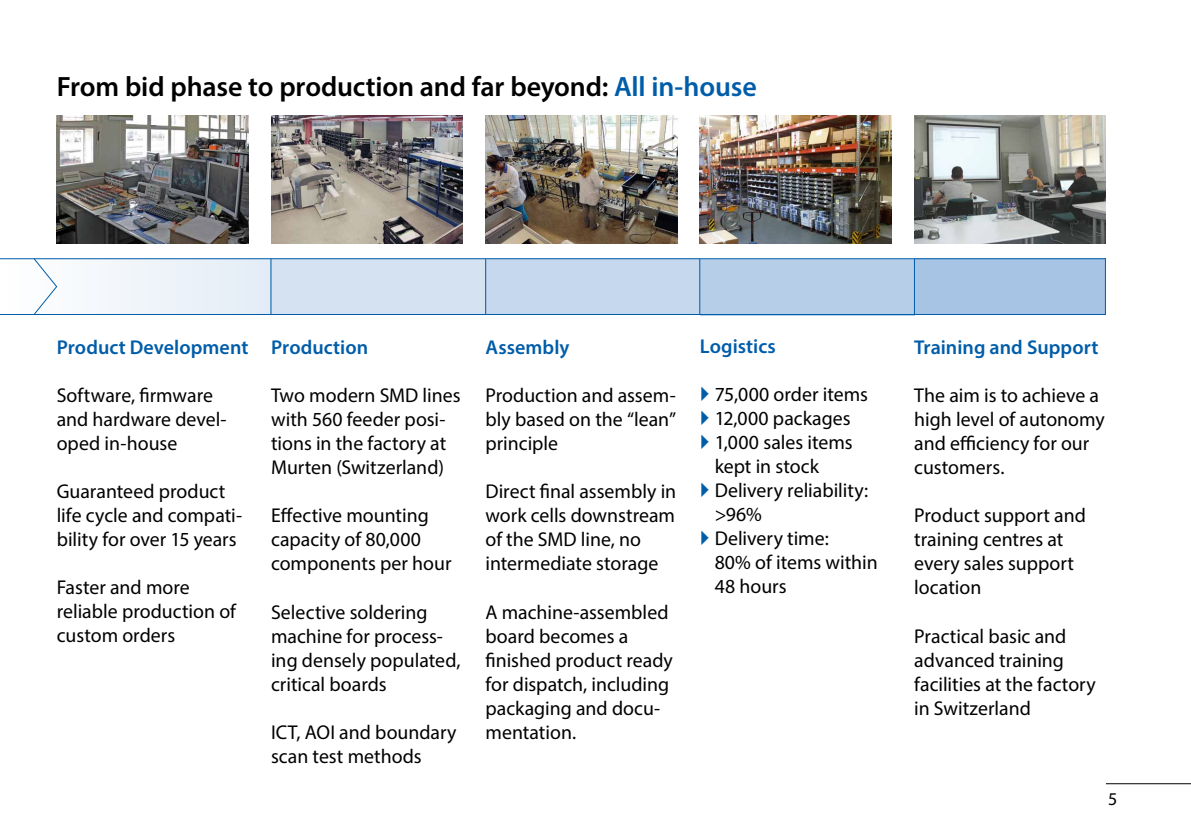
<style>
.page{position:relative;width:1191px;height:840px;background:#fff}
.page>*{position:absolute;margin:0;border:0;box-sizing:border-box;transform-origin:0 0}
.t1{font:600 28px "Myriad Pro";letter-spacing:-.005em;color:#000}
.t2{font:20px/24px "Myriad Pro";color:#000}
.t3{font:600 20px "Myriad Pro";color:#005da9}
.t4{font:18px "Myriad Pro";color:#000}
.s1{color:#005da9}
</style>
<div class="page">
<svg style="left:0;top:259px;width:270px;height:55px;fill:#eff4fa"></svg>
<div style="left:271px;top:258px;width:214px;height:57px;background:#d4e2f2"></div>
<div style="left:485px;top:258px;width:215px;height:57px;background:#c5d8ed"></div>
<div style="left:700px;top:259px;width:214px;height:56px;background:#b7cee9"></div>
<div style="left:914px;top:258px;width:191px;height:56px;background:#a8c4e5"></div>
<hr style="left:1106px;top:782px;width:85px;height:1px;background:#000">
<hr style="left:0;top:258px;width:1106px;height:1px;background:#005da9">
<hr style="left:0;top:314px;width:1106px;height:1px;background:#005da9">
<hr style="left:270px;top:258px;width:1px;height:56px;background:#005da9">
<hr style="left:485px;top:259px;width:1px;height:56px;background:#005da9">
<hr style="left:699px;top:259px;width:1px;height:55px;background:#005da9">
<hr style="left:914px;top:258px;width:1px;height:56px;background:#005da9">
<svg style="left:33px;top:258px;width:25px;height:56px"></svg>
<hr style="left:1105px;top:258px;width:1px;height:56px;background:#005da9">
<img style="left:57px;top:115px;width:191px;height:129px">
<img style="left:271px;top:115px;width:192px;height:129px">
<img style="left:485px;top:115px;width:192px;height:129px">
<img style="left:699px;top:115px;width:192px;height:129px">
<img style="left:914px;top:115px;width:192px;height:129px">
<p class="t1" style="left:57px;top:69px;width:701px">From bid phase to production and far beyond: <span class="s1">All in-house</span></p>
<p class="t3" style="left:57px;top:334px;width:193px">Product Development</p>
<p class="t2" style="left:57px;top:382px;width:171px">Software, firmware and hardware devel&shy;oped in-house</p>
<p class="t2" style="left:57px;top:478px;width:187px">Guaranteed product life cycle and compati&shy;bility for over 15 years</p>
<p class="t2" style="left:57px;top:574px;width:181px">Faster and more reliable production of custom orders</p>
<p class="t3" style="left:271px;top:334px;width:99px">Production</p>
<p class="t2" style="left:271px;top:383px;width:191px">Two modern SMD lines with 560 feeder posi&shy;tions in the factory at<br>Murten (Switzerland)</p>
<p class="t2" style="left:271px;top:503px;width:182px">Effective mounting capacity of 80,000 components per hour</p>
<p class="t2" style="left:271px;top:599px;width:191px">Selective soldering machine for process&shy;ing densely populated, critical boards</p>
<p class="t2" style="left:271px;top:719px;width:187px">ICT, AOI and boundary scan test methods</p>
<p class="t3" style="left:485px;top:334px;width:86px">Assembly</p>
<p class="t2" style="left:485px;top:383px;width:192px;text-align:justify">Production and assem&shy;bly based on the “lean” principle</p>
<p class="t2" style="left:485px;top:479px;width:192px">Direct final assembly in work cells downstream of the SMD line, no intermediate storage</p>
<p class="t2" style="left:485px;top:599px;width:189px">A machine-assembled board becomes a finished product ready for dispatch, including packaging and docu&shy;mentation.</p>
<p class="t3" style="left:700px;top:333px;width:78px">Logistics</p>
<p class="t2" style="left:714px;top:382px;width:155px">75,000 order items</p>
<p class="t2" style="left:714px;top:406px;width:137px">12,000 packages</p>
<p class="t2" style="left:714px;top:430px;width:140px">1,000 sales items kept in stock</p>
<p class="t2" style="left:714px;top:478px;width:155px">Delivery reliability: &gt;96%</p>
<p class="t2" style="left:714px;top:526px;width:165px">Delivery time:<br>80% of items within<br>48 hours</p>
<p class="t3" style="left:914px;top:334px;width:186px">Training and Support</p>
<p class="t2" style="left:914px;top:383px;width:192px">The aim is to achieve a high level of autonomy and efficiency for our customers.</p>
<p class="t2" style="left:914px;top:503px;width:173px">Product support and training centres at every sales support location</p>
<p class="t2" style="left:914px;top:623px;width:183px">Practical basic and advanced training facilities at the factory in Switzerland</p>
<p class="t4" style="left:1108px;top:787px;width:11px">5</p>
</div>
